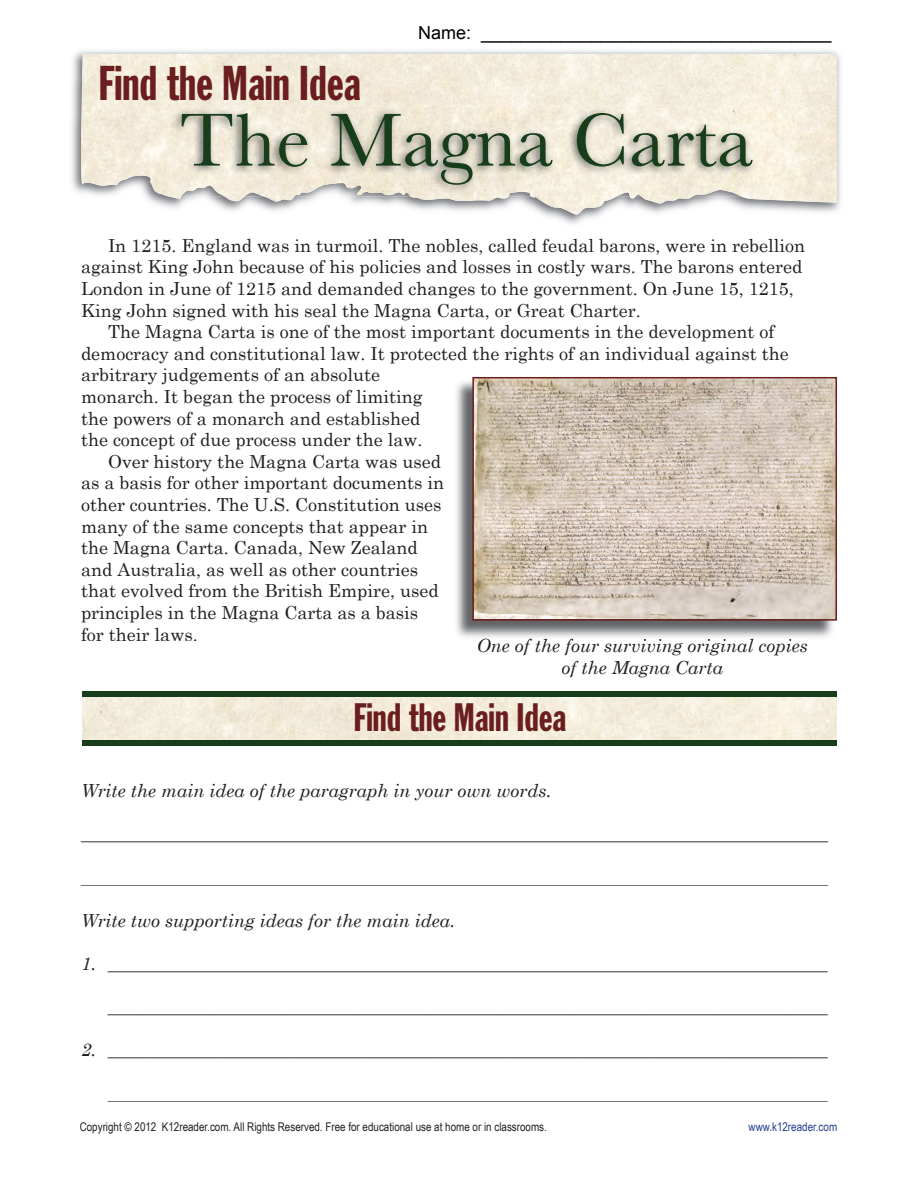
<style>
.page{position:relative;width:918px;height:1188px;background:#fff}
.page>*{position:absolute;margin:0;border:0;box-sizing:border-box;transform-origin:0 0}
.t1{font:78px "Baskerville";color:#173d1a}
.t2{font:48px "Franklin Gothic Extra Cond";color:#6a1e1e}
.t3{font:39px "Franklin Gothic Extra Cond";color:#6a1e1e}
.t4{font:18px "Century Schoolbook";color:#231f20}
.t5{font:italic 18px/21.6px "Century Schoolbook";color:#231f20;text-align:center}
.t6{font:18px "Arial";color:#000}
.t7{font:12px "Arial Narrow";color:#231f20}
.t8{font:12px "Arial Narrow";color:#253f8e}
</style>
<div class="page">
<img style="left:83px;top:697px;width:754px;height:43px">
<img style="left:71px;top:50px;width:770px;height:174px">
<img style="left:80px;top:54px;width:125px;height:161px">
<img style="left:205px;top:54px;width:632px;height:53px">
<img style="left:753px;top:107px;width:84px;height:108px">
<img style="left:205px;top:196px;width:127px;height:19px">
<img style="left:374px;top:196px;width:379px;height:19px">
<div style="left:83px;top:691px;width:754px;height:6px;background:#173d1a"></div>
<img style="left:456px;top:381px;width:377px;height:258px">
<svg style="left:472px;top:377px;width:365px;height:244px;background:#cebfb1"></svg>
<img style="left:481px;top:639px;width:311px;height:2px">
<img style="left:170px;top:106px;width:588px;height:90px">
<div style="left:83px;top:740px;width:754px;height:6px;background:#173d1a"></div>
<p class="t2" style="left:99px;top:57px;width:263px">Find the Main Idea</p>
<p class="t6" style="left:418px;top:21px;width:415px">Name: ___________________________________</p>
<p class="t1" style="left:180px;top:94px;width:575px">The Magna Carta</p>
<p class="t4" style="left:108px;top:234px;width:699px">In 1215. England was in turmoil. The nobles, called feudal barons, were in rebellion</p>
<p class="t4" style="left:81px;top:256px;width:723px">against King John because of his policies and losses in costly wars. The barons entered</p>
<p class="t4" style="left:81px;top:277px;width:714px">London in June of 1215 and demanded changes to the government. On June 15, 1215,</p>
<p class="t4" style="left:81px;top:299px;width:561px">King John signed with his seal the Magna Carta, or Great Charter.</p>
<p class="t4" style="left:108px;top:320px;width:668px">The Magna Carta is one of the most important documents in the development of</p>
<p class="t4" style="left:81px;top:342px;width:709px">democracy and constitutional law. It protected the rights of an individual against the</p>
<p class="t4" style="left:81px;top:364px;width:301px">arbitrary judgements of an absolute</p>
<p class="t4" style="left:81px;top:385px;width:343px">monarch. It began the process of limiting</p>
<p class="t4" style="left:81px;top:407px;width:341px">the powers of a monarch and established</p>
<p class="t4" style="left:81px;top:428px;width:343px">the concept of due process under the law.</p>
<p class="t4" style="left:108px;top:450px;width:335px">Over history the Magna Carta was used</p>
<p class="t4" style="left:81px;top:472px;width:365px">as a basis for other important documents in</p>
<p class="t4" style="left:81px;top:493px;width:362px">other countries. The U.S. Constitution uses</p>
<p class="t4" style="left:81px;top:515px;width:349px">many of the same concepts that appear in</p>
<p class="t4" style="left:81px;top:536px;width:338px">the Magna Carta. Canada, New Zealand</p>
<p class="t4" style="left:81px;top:558px;width:339px">and Australia, as well as other countries</p>
<p class="t4" style="left:81px;top:580px;width:359px">that evolved from the British Empire, used</p>
<p class="t4" style="left:81px;top:601px;width:339px">principles in the Magna Carta as a basis</p>
<p class="t4" style="left:81px;top:623px;width:118px">for their laws.</p>
<p class="t5" style="left:477px;top:634px;width:332px">One of the four surviving original copies of the Magna Carta</p>
<p class="t3" style="left:353px;top:696px;width:214px">Find the Main Idea</p>
<p class="t5" style="left:81px;top:780px;width:472px">Write the main idea of the paragraph in your own words.</p>
<p class="t5" style="left:81px;top:823px;width:748px">___________________________________________________________________________________</p>
<p class="t5" style="left:81px;top:866px;width:748px">___________________________________________________________________________________</p>
<p class="t5" style="left:81px;top:909px;width:376px">Write two supporting ideas for the main idea.</p>
<p class="t5" style="left:81px;top:952px;width:748px">1. ________________________________________________________________________________</p>
<p class="t5" style="left:108px;top:996px;width:721px">________________________________________________________________________________</p>
<p class="t5" style="left:81px;top:1039px;width:748px">2. ________________________________________________________________________________</p>
<p class="t5" style="left:108px;top:1082px;width:721px">________________________________________________________________________________</p>
<p class="t7" style="left:80px;top:1120px;width:469px">Copyright © 2012 K12reader.com. All Rights Reserved. Free for educational use at home or in classrooms.</p>
<p class="t8" style="left:749px;top:1120px;width:90px">www.k12reader.com</p>
</div>
